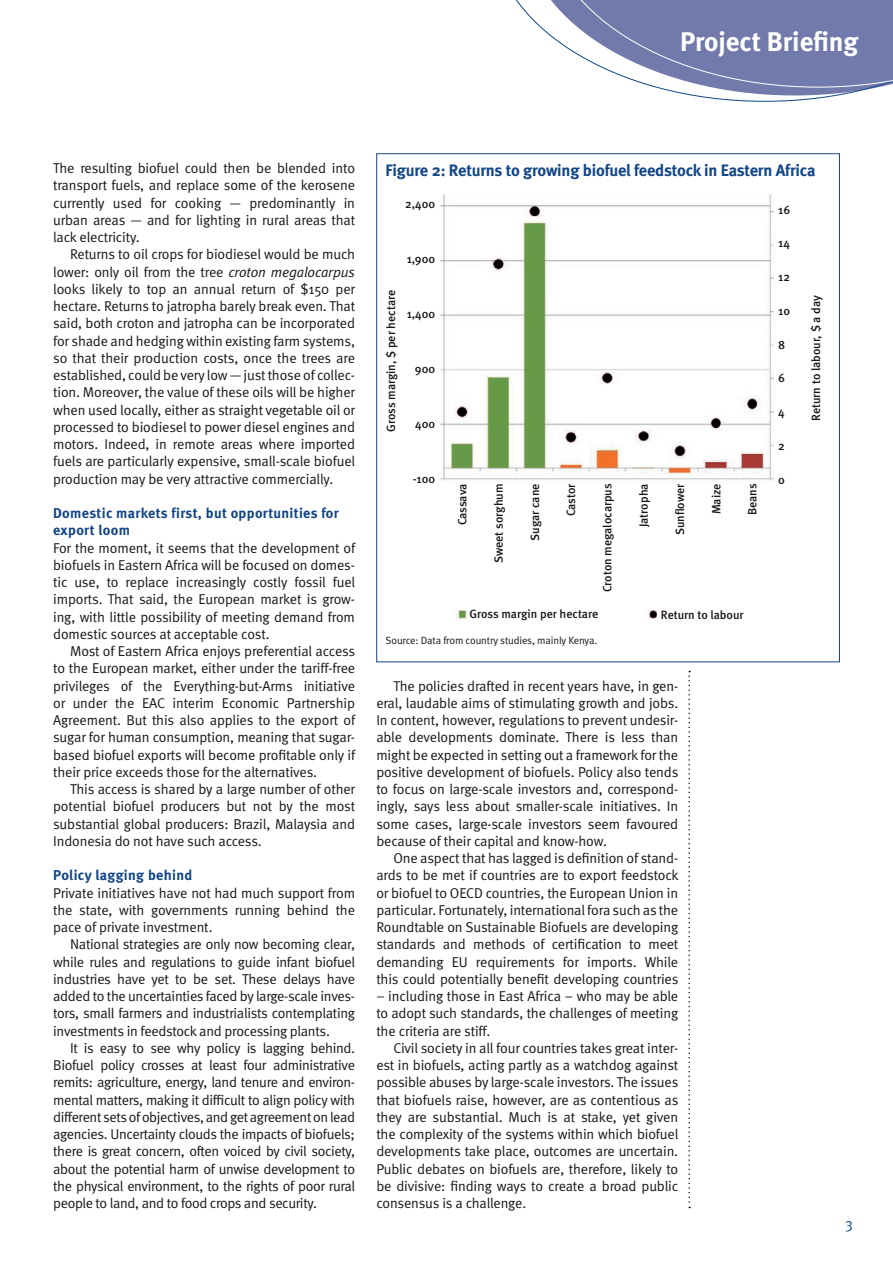
<style>
.page{position:relative;width:893px;height:1263px;background:#fff}
.page>*{position:absolute;margin:0;border:0;box-sizing:border-box;transform-origin:0 0}
.main_strap{font:700 27px "Meta";color:#fff}
.b3_Box_head{font:700 16.5px "Meta";letter-spacing:-.01em;color:#134687}
.t1{font:15px "Meta Normal Expert";color:#134687}
._1_Body_text{font:14.25px/17.2px "Meta Normal";letter-spacing:-.015em;color:#1a161a;text-align:justify}
._2_Body_no_indent{font:14.25px/17.2px "Meta Normal";letter-spacing:-.01em;color:#1a161a;text-align:justify}
._5_Small_subhead{font:700 14.25px/17.2px "Meta";letter-spacing:.025em;color:#134687}
.t2{font:500 12px "Meta";color:#1a161a}
.b2_Box_text_no_inden{font:10.5px "Meta Normal";letter-spacing:-.01em;color:#1a161a}
.s1{font-style:italic}
</style>
<div class="page">
<svg style="left:516px;top:0;width:377px;height:102px"></svg>
<svg style="left:688px;top:671px;width:2px;height:537px"></svg>
<img style="left:440px;top:194px;width:334px;height:287px">
<img style="left:456px;top:609px;width:201px;height:11px">
<div style="left:467px;top:606px;width:155px;height:23px;background:#fff"></div>
<p class="main_strap" style="left:680px;top:25px;width:180px">Project Briefing</p>
<p class="_1_Body_text" style="left:53px;top:159px;width:304px">The resulting biofuel could then be blended into transport fuels, and replace some of the kerosene currently used for cooking — predominantly in urban areas — and for lighting in rural areas that lack electricity.</p>
<p class="_1_Body_text" style="left:53px;top:246px;width:304px;text-indent:17px">Returns to oil crops for biodiesel would be much lower: only oil from the tree <span class="s1">croton megalocarpus </span>looks likely to top an annual return of $150 per hectare. Returns to jatropha barely break even. That said, both croton and jatropha can be incorporated for shade and hedging within existing farm systems, so that their production costs, once the trees are established, could be very low — just those of collec&shy;tion. Moreover, the value of these oils will be higher when used locally, either as straight vegetable oil or processed to biodiesel to power diesel engines and motors. Indeed, in remote areas where imported fuels are particularly expensive, small-scale biofuel production may be very attractive commercially.</p>
<p class="_5_Small_subhead" style="left:53px;top:504px;width:287px">Domestic markets first, but opportunities for export loom</p>
<p class="_2_Body_no_indent" style="left:53px;top:539px;width:304px">For the moment, it seems that the development of biofuels in Eastern Africa will be focused on domes&shy;tic use, to replace increasingly costly fossil fuel imports. That said, the European market is grow&shy;ing, with little possibility of meeting demand from domestic sources at acceptable cost.</p>
<p class="_1_Body_text" style="left:53px;top:642px;width:304px;text-indent:17px">Most of Eastern Africa enjoys preferential access to the European market, either under the tariff-free privileges of the Everything-but-Arms initiative or under the EAC interim Economic Partnership Agreement. But this also applies to the export of sugar for human consumption, meaning that sugar&shy;based biofuel exports will become profitable only if their price exceeds those for the alternatives.</p>
<p class="_1_Body_text" style="left:53px;top:780px;width:304px;text-indent:17px">This access is shared by a large number of other potential biofuel producers but not by the most substantial global producers: Brazil, Malaysia and Indonesia do not have such access.</p>
<p class="_5_Small_subhead" style="left:53px;top:866px;width:141px">Policy lagging behind</p>
<p class="_2_Body_no_indent" style="left:53px;top:884px;width:303px">Private initiatives have not had much support from the state, with governments running behind the pace of private investment.</p>
<p class="_1_Body_text" style="left:53px;top:936px;width:304px;text-indent:17px">National strategies are only now becoming clear, while rules and regulations to guide infant biofuel industries have yet to be set. These delays have added to the uncertainties faced by large-scale inves&shy;tors, small farmers and industrialists contemplating investments in feedstock and processing plants.</p>
<p class="_1_Body_text" style="left:53px;top:1039px;width:304px;text-indent:17px">It is easy to see why policy is lagging behind.<br>Biofuel policy crosses at least four administrative remits: agriculture, energy, land tenure and environ&shy;mental matters, making it difficult to align policy with different sets of objectives, and get agreement on lead agencies. Uncertainty clouds the impacts of biofuels; there is great concern, often voiced by civil society, about the potential harm of unwise development to the physical environment, to the rights of poor rural people to land, and to food crops and security.</p>
<p class="b3_Box_head" style="left:386px;top:160px;width:431px">Figure 2: Returns to growing biofuel feedstock in Eastern Africa</p>
<p class="t2" style="left:405px;top:197px;width:31px">2,400</p>
<p class="t2" style="left:407px;top:252px;width:30px">1,900</p>
<p class="t2" style="left:384px;top:432px;width:143px;rotate:-90deg">Gross margin, $ per hectare</p>
<p class="t2" style="left:407px;top:307px;width:30px">1,400</p>
<p class="t2" style="left:415px;top:362px;width:22px">900</p>
<p class="t2" style="left:415px;top:417px;width:21px">400</p>
<p class="t2" style="left:413px;top:472px;width:24px">-100</p>
<p class="t2" style="left:455px;top:525px;width:43px;rotate:-90deg">Cassava</p>
<p class="t2" style="left:492px;top:563px;width:81px;rotate:-90deg">Sweet sorghum</p>
<p class="t2" style="left:528px;top:541px;width:58px;rotate:-90deg">Sugar cane</p>
<p class="t2" style="left:564px;top:516px;width:34px;rotate:-90deg">Castor</p>
<p class="t2" style="left:600px;top:592px;width:110px;rotate:-90deg">Croton megalocarpus</p>
<p class="t2" style="left:637px;top:527px;width:45px;rotate:-90deg">Jatropha</p>
<p class="t2" style="left:673px;top:535px;width:53px;rotate:-90deg">Sunflower</p>
<p class="t2" style="left:709px;top:514px;width:32px;rotate:-90deg">Maize</p>
<p class="t2" style="left:745px;top:515px;width:33px;rotate:-90deg">Beans</p>
<p class="t2" style="left:469px;top:607px;width:130px">Gross margin per hectare</p>
<p class="t2" style="left:661px;top:608px;width:84px">Return to labour</p>
<p class="b2_Box_text_no_inden" style="left:386px;top:634px;width:213px">Source: Data from country studies, mainly Kenya.</p>
<p class="_1_Body_text" style="left:376px;top:677px;width:304px;text-indent:17px">The policies drafted in recent years have, in gen&shy;eral, laudable aims of stimulating growth and jobs.<br>In content, however, regulations to prevent undesir&shy;able developments dominate. There is less than might be expected in setting out a framework for the positive development of biofuels. Policy also tends to focus on large-scale investors and, correspond&shy;ingly, says less about smaller-scale initiatives. In some cases, large-scale investors seem favoured because of their capital and know-how.</p>
<p class="_1_Body_text" style="left:376px;top:849px;width:304px;text-indent:17px">One aspect that has lagged is definition of stand&shy;ards to be met if countries are to export feedstock or biofuel to OECD countries, the European Union in particular. Fortunately, international fora such as the Roundtable on Sustainable Biofuels are developing standards and methods of certification to meet demanding EU requirements for imports. While this could potentially benefit developing countries</p>
<p class="_1_Body_text" style="left:376px;top:987px;width:303px">– including those in East Africa – who may be able to adopt such standards, the challenges of meeting the criteria are stiff.</p>
<p class="_1_Body_text" style="left:376px;top:1039px;width:304px;text-indent:17px">Civil society in all four countries takes great inter&shy;est in biofuels, acting partly as a watchdog against possible abuses by large-scale investors. The issues that biofuels raise, however, are as contentious as they are substantial. Much is at stake, yet given the complexity of the systems within which biofuel developments take place, outcomes are uncertain.<br>Public debates on biofuels are, therefore, likely to be divisive: finding ways to create a broad public consensus is a challenge.</p>
<p class="t2" style="left:778px;top:203px;width:14px">16</p>
<p class="t2" style="left:778px;top:236px;width:13px">14</p>
<p class="t2" style="left:778px;top:270px;width:13px">12</p>
<p class="t2" style="left:778px;top:304px;width:13px">10</p>
<p class="t2" style="left:778px;top:337px;width:9px">8</p>
<p class="t2" style="left:778px;top:371px;width:8px">6</p>
<p class="t2" style="left:778px;top:405px;width:8px">4</p>
<p class="t2" style="left:778px;top:439px;width:8px">2</p>
<p class="t2" style="left:778px;top:472px;width:8px">0</p>
<p class="t2" style="left:809px;top:421px;width:127px;rotate:-90deg">Return to labour, $ a day</p>
<p class="t1" style="left:845px;top:1218px;width:9px">3</p>
</div>
